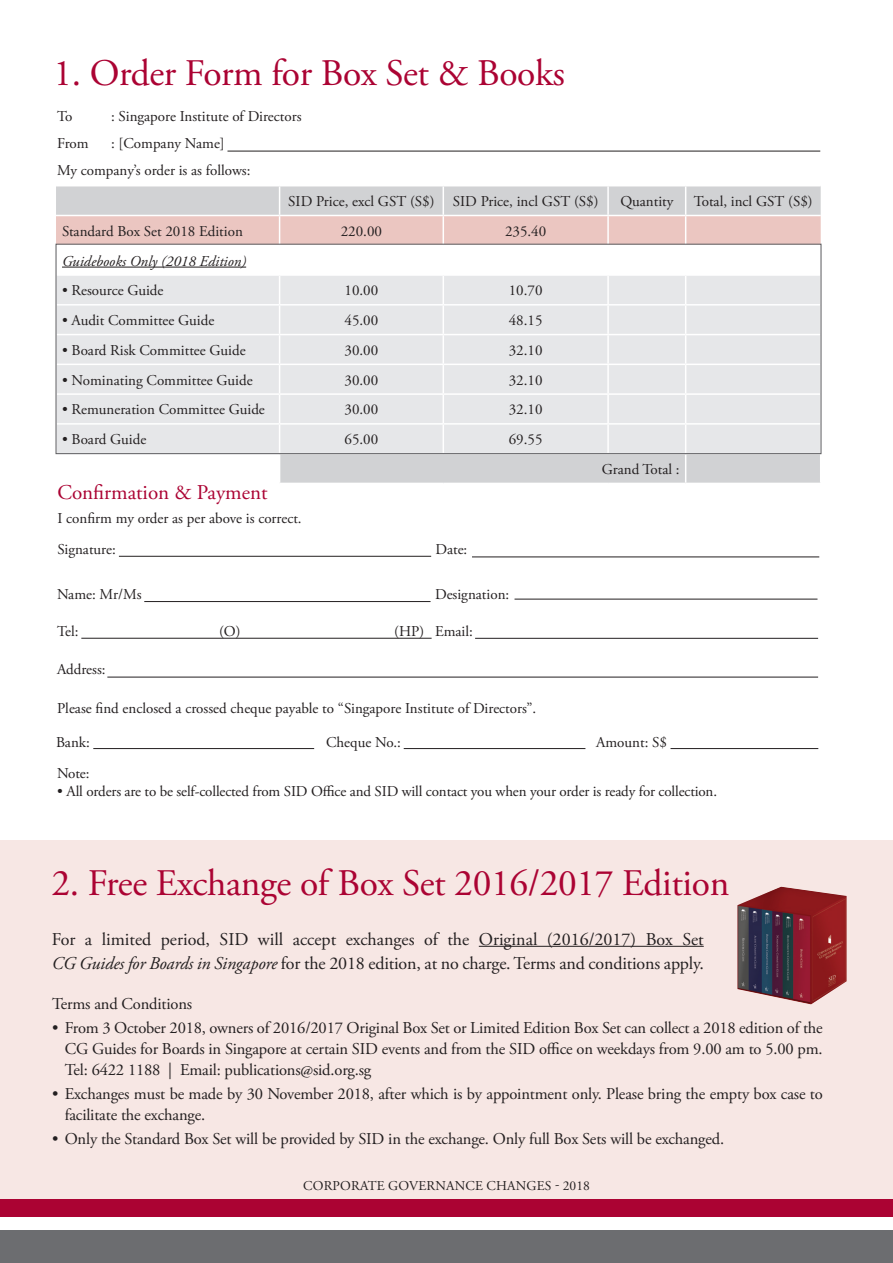
<style>
.page{position:relative;width:893px;height:1263px;background:#fff}
.page>*{position:absolute;margin:0;border:0;box-sizing:border-box;transform-origin:0 0}
.t1{font:37.5px "Adobe Garamond Pro";letter-spacing:-.01em;color:#ab0333}
.t2{font:21px "Adobe Garamond Pro";color:#ab0333}
.t3{font:18px/24px "Adobe Garamond Pro";color:#231f20}
.t4{font:16.5px/21px "Adobe Garamond Pro";letter-spacing:-.01em;color:#231f20;text-align:justify}
.t5{font:15px/27px "Adobe Garamond Pro";color:#231f20}
.t6{font:italic 15px "Adobe Garamond Pro";color:#231f20}
.t7{font:13.5px "Adobe Garamond Pro";letter-spacing:.015em;color:#231f20}
.s1{font-style:italic}
</style>
<div class="page">
<div style="left:0;top:840px;width:893px;height:361px;background:#f7e7e4"></div>
<hr style="left:227px;top:151px;width:593px;height:1px;background:#231f20">
<hr style="left:479px;top:946px;width:225px;height:1px;background:#231f20">
<div style="left:0;top:1230px;width:893px;height:33px;background:#6c6d70"></div>
<div style="left:0;top:1200px;width:893px;height:17px;background:#ab0333"></div>
<hr style="left:93px;top:748px;width:221px;height:1px;background:#231f20">
<hr style="left:404px;top:748px;width:181px;height:1px;background:#231f20">
<hr style="left:670px;top:748px;width:148px;height:1px;background:#231f20">
<svg style="left:56px;top:186px;width:765px;height:297px"></svg>
<hr style="left:62px;top:267px;width:184px;height:1px;background:#231f20">
<hr style="left:81px;top:638px;width:351px;height:1px;background:#231f20">
<hr style="left:475px;top:638px;width:343px;height:1px;background:#231f20">
<hr style="left:144px;top:601px;width:287px;height:1px;background:#231f20">
<hr style="left:107px;top:677px;width:711px;height:1px;background:#231f20">
<hr style="left:514px;top:599px;width:303px;height:1px;background:#231f20">
<hr style="left:119px;top:556px;width:312px;height:1px;background:#231f20">
<hr style="left:472px;top:557px;width:347px;height:1px;background:#231f20">
<img style="left:737px;top:887px;width:110px;height:117px">
<div style="left:55px;top:244px;width:766px;height:210px;border:1px solid #636366"></div>
<h1 class="t1" style="left:54px;top:51px;width:513px">1. Order Form for Box Set &amp; Books</h1>
<p class="t5" style="left:57px;top:103px;width:17px">To</p>
<p class="t5" style="left:111px;top:103px;width:192px">: Singapore Institute of Directors</p>
<p class="t5" style="left:57px;top:130px;width:33px">From</p>
<p class="t5" style="left:57px;top:130px;width:195px;text-indent:54px">: [Company Name]<br>My company’s order is as follows:</p>
<p class="t5" style="left:288px;top:188px;width:312px">SID Price, excl GST (S$) SID Price, incl GST (S$)</p>
<p class="t5" style="left:620px;top:188px;width:55px">Quantity</p>
<p class="t5" style="left:694px;top:188px;width:121px">Total, incl GST (S$)</p>
<p class="t5" style="left:62px;top:218px;width:182px">Standard Box Set 2018 Edition</p>
<p class="t5" style="left:341px;top:218px;width:43px">220.00</p>
<p class="t5" style="left:505px;top:218px;width:43px">235.40</p>
<p class="t6" style="left:62px;top:252px;width:186px">Guidebooks Only (2018 Edition)</p>
<p class="t5" style="left:62px;top:278px;width:103px">• Resource Guide</p>
<p class="t5" style="left:345px;top:278px;width:35px">10.00</p>
<p class="t5" style="left:509px;top:278px;width:35px">10.70</p>
<p class="t5" style="left:62px;top:307px;width:154px">• Audit Committee Guide</p>
<p class="t5" style="left:345px;top:307px;width:35px">45.00</p>
<p class="t5" style="left:509px;top:307px;width:35px">48.15</p>
<p class="t5" style="left:62px;top:337px;width:185px">• Board Risk Committee Guide</p>
<p class="t5" style="left:345px;top:337px;width:35px">30.00</p>
<p class="t5" style="left:509px;top:337px;width:35px">32.10</p>
<p class="t5" style="left:62px;top:367px;width:192px">• Nominating Committee Guide</p>
<p class="t5" style="left:345px;top:367px;width:35px">30.00</p>
<p class="t5" style="left:509px;top:367px;width:35px">32.10</p>
<p class="t5" style="left:62px;top:397px;width:204px">• Remuneration Committee Guide</p>
<p class="t5" style="left:345px;top:397px;width:35px">30.00</p>
<p class="t5" style="left:509px;top:397px;width:35px">32.10</p>
<p class="t5" style="left:62px;top:426px;width:86px">• Board Guide</p>
<p class="t5" style="left:345px;top:426px;width:35px">65.00</p>
<p class="t5" style="left:509px;top:426px;width:35px">69.55</p>
<h2 class="t2" style="left:57px;top:479px;width:212px">Confirmation &amp; Payment</h2>
<p class="t5" style="left:57px;top:502px;width:246px;line-height:31.5px">I confirm my order as per above is correct.<br>Signature:</p>
<p class="t5" style="left:435px;top:536px;width:33px">Date:</p>
<p class="t5" style="left:57px;top:581px;width:86px">Name: Mr/Ms</p>
<p class="t5" style="left:435px;top:581px;width:76px">Designation:</p>
<p class="t5" style="left:57px;top:619px;width:23px">Tel:</p>
<p class="t5" style="left:219px;top:619px;width:23px">(O)</p>
<p class="t5" style="left:394px;top:619px;width:80px">(HP) Email:</p>
<p class="t5" style="left:57px;top:656px;width:50px">Address:</p>
<p class="t5" style="left:57px;top:696px;width:481px">Please find enclosed a crossed cheque payable to “Singapore Institute of Directors”.</p>
<p class="t5" style="left:602px;top:456px;width:79px">Grand Total :</p>
<p class="t5" style="left:56px;top:729px;width:35px">Bank:</p>
<p class="t5" style="left:326px;top:729px;width:76px">Cheque No.:</p>
<p class="t5" style="left:596px;top:729px;width:72px">Amount: S$</p>
<p class="t5" style="left:57px;top:760px;width:34px">Note:</p>
<p class="t5" style="left:57px;top:778px;width:661px">• All orders are to be self-collected from SID Office and SID will contact you when your order is ready for collection.</p>
<h1 class="t1" style="left:51px;top:861px;width:679px">2. Free Exchange of Box Set 2016/2017 Edition</h1>
<p class="t3" style="left:52px;top:927px;width:653px">For a limited period, SID will accept exchanges of the Original (2016/2017) Box Set<br><span class="s1">CG Guides for Boards in Singapore</span> for the 2018 edition, at no charge. Terms and conditions apply.</p>
<p class="t4" style="left:52px;top:994px;width:142px">Terms and Conditions</p>
<p class="t4" style="left:65px;top:1018px;width:759px;text-indent:-13px">• From 3 October 2018, owners of 2016/2017 Original Box Set or Limited Edition Box Set can collect a 2018 edition of the CG Guides for Boards in Singapore at certain SID events and from the SID office on weekdays from 9.00 am to 5.00 pm.<br>Tel: 6422 1188 | Email: publications@sid.org.sg</p>
<p class="t4" style="left:65px;top:1084px;width:760px;text-indent:-13px">• Exchanges must be made by 30 November 2018, after which is by appointment only. Please bring the empty box case to facilitate the exchange.</p>
<p class="t4" style="left:52px;top:1129px;width:674px">• Only the Standard Box Set will be provided by SID in the exchange. Only full Box Sets will be exchanged.</p>
<p class="t7" style="left:303px;top:1178px;width:288px">CORPORATE GOVERNANCE CHANGES - 2018</p>
</div>
